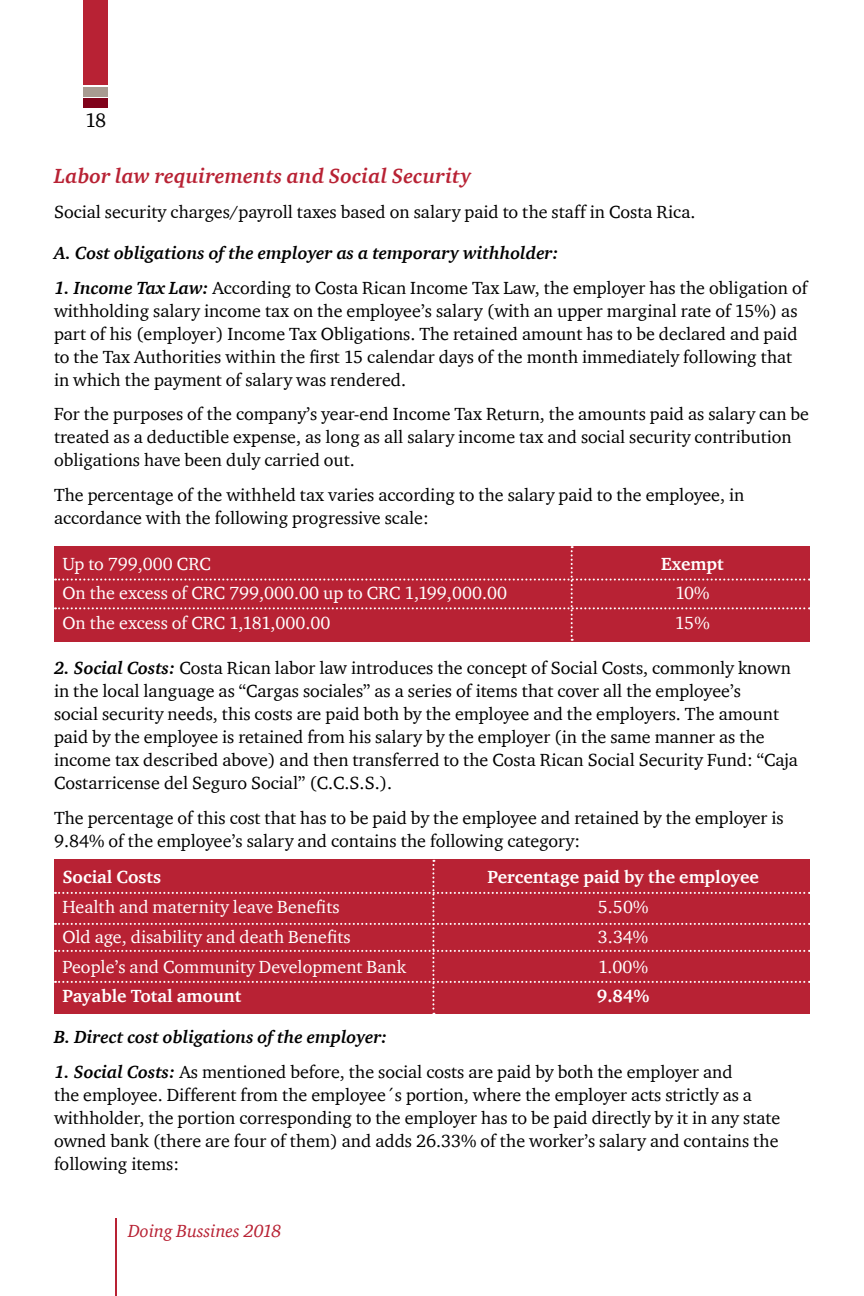
<style>
.page{position:relative;width:864px;height:1296px;background:#fff}
.page>*{position:absolute;margin:0;border:0;box-sizing:border-box;transform-origin:0 0}
.t1{font:italic 700 21px "ITC Charter Com";letter-spacing:.01em;color:#b82234}
.t2{font:20px "ITC Charter Com";color:#000}
.t3{font:18px/23px "ITC Charter Com";color:#000}
.t4{font:18px/29.8px "ITC Charter Com";color:#fff}
.t5{font:italic 700 18px "ITC Charter Com";color:#000}
.t6{font:700 18px "ITC Charter Com";color:#fff}
.t7{font:italic 18px "ITC Charter Com";color:#b82234}
.s1{font-weight:700;font-style:italic}
</style>
<div class="page">
<hr style="left:116px;top:1219px;width:1px;height:77px;background:#b82234">
<div style="left:84px;top:0;width:24px;height:84px;background:#b82234"></div>
<div style="left:84px;top:99px;width:24px;height:9px;background:#80021a"></div>
<div style="left:84px;top:87px;width:24px;height:9px;background:#a89b91"></div>
<div style="left:55px;top:860px;width:755px;height:154px;background:#b82234"></div>
<div style="left:55px;top:546px;width:755px;height:95px;background:#b82234"></div>
<p class="t2" style="left:85px;top:108px;width:23px">18</p>
<p class="t1" style="left:54px;top:163px;width:419px">Labor law requirements and Social Security</p>
<p class="t3" style="left:54px;top:200px;width:643px">Social security charges/payroll taxes based on salary paid to the staff in Costa Rica.</p>
<p class="t5" style="left:54px;top:242px;width:506px">A. Cost obligations of the employer as a temporary withholder:</p>
<p class="t3" style="left:54px;top:276px;width:755px"><span class="s1">1. Income Tax Law:</span> According to Costa Rican Income Tax Law, the employer has the obligation of withholding salary income tax on the employee’s salary (with an upper marginal rate of 15%) as part of his (employer) Income Tax Obligations. The retained amount has to be declared and paid to the Tax Authorities within the first 15 calendar days of the month immediately following that in which the payment of salary was rendered.</p>
<p class="t3" style="left:54px;top:403px;width:757px">For the purposes of the company’s year-end Income Tax Return, the amounts paid as salary can be treated as a deductible expense, as long as all salary income tax and social security contribution obligations have been duly carried out.</p>
<p class="t3" style="left:54px;top:483px;width:692px">The percentage of the withheld tax varies according to the salary paid to the employee, in accordance with the following progressive scale:</p>
<p class="t4" style="left:62px;top:548px;width:446px">Up to 799,000 CRC<br>On the excess of CRC 799,000.00 up to CRC 1,199,000.00<br>On the excess of CRC 1,181,000.00</p>
<p class="t6" style="left:661px;top:552px;width:64px">Exempt</p>
<p class="t4" style="left:675px;top:578px;width:36px">10%<br>15%</p>
<p class="t3" style="left:54px;top:656px;width:745px"><span class="s1">2. Social Costs:</span> Costa Rican labor law introduces the concept of Social Costs, commonly known in the local language as “Cargas sociales” as a series of items that cover all the employee’s<br>social security needs, this costs are paid both by the employee and the employers. The amount paid by the employee is retained from his salary by the employer (in the same manner as the income tax described above) and then transferred to the Costa Rican Social Security Fund: “Caja Costarricense del Seguro Social” (C.C.S.S.).</p>
<p class="t3" style="left:54px;top:806px;width:731px">The percentage of this cost that has to be paid by the employee and retained by the employer is<br>9.84% of the employee’s salary and contains the following category:</p>
<p class="t6" style="left:62px;top:866px;width:100px">Social Costs</p>
<p class="t4" style="left:62px;top:892px;width:345px">Health and maternity leave Benefits<br>Old age, disability and death Benefits<br>People’s and Community Development Bank</p>
<p class="t6" style="left:62px;top:985px;width:180px">Payable Total amount</p>
<p class="t6" style="left:487px;top:866px;width:273px">Percentage paid by the employee</p>
<p class="t4" style="left:598px;top:892px;width:52px;text-align:justify">5.50% 3.34% 1.00%</p>
<p class="t6" style="left:597px;top:985px;width:54px">9.84%</p>
<p class="t5" style="left:54px;top:1026px;width:335px">B. Direct cost obligations of the employer:</p>
<p class="t3" style="left:54px;top:1060px;width:728px"><span class="s1">1. Social Costs:</span> As mentioned before, the social costs are paid by both the employer and<br>the employee. Different from the employee´s portion, where the employer acts strictly as a withholder, the portion corresponding to the employer has to be paid directly by it in any state owned bank (there are four of them) and adds 26.33% of the worker’s salary and contains the following items:</p>
<p class="t7" style="left:128px;top:1220px;width:155px">Doing Bussines 2018</p>
</div>
